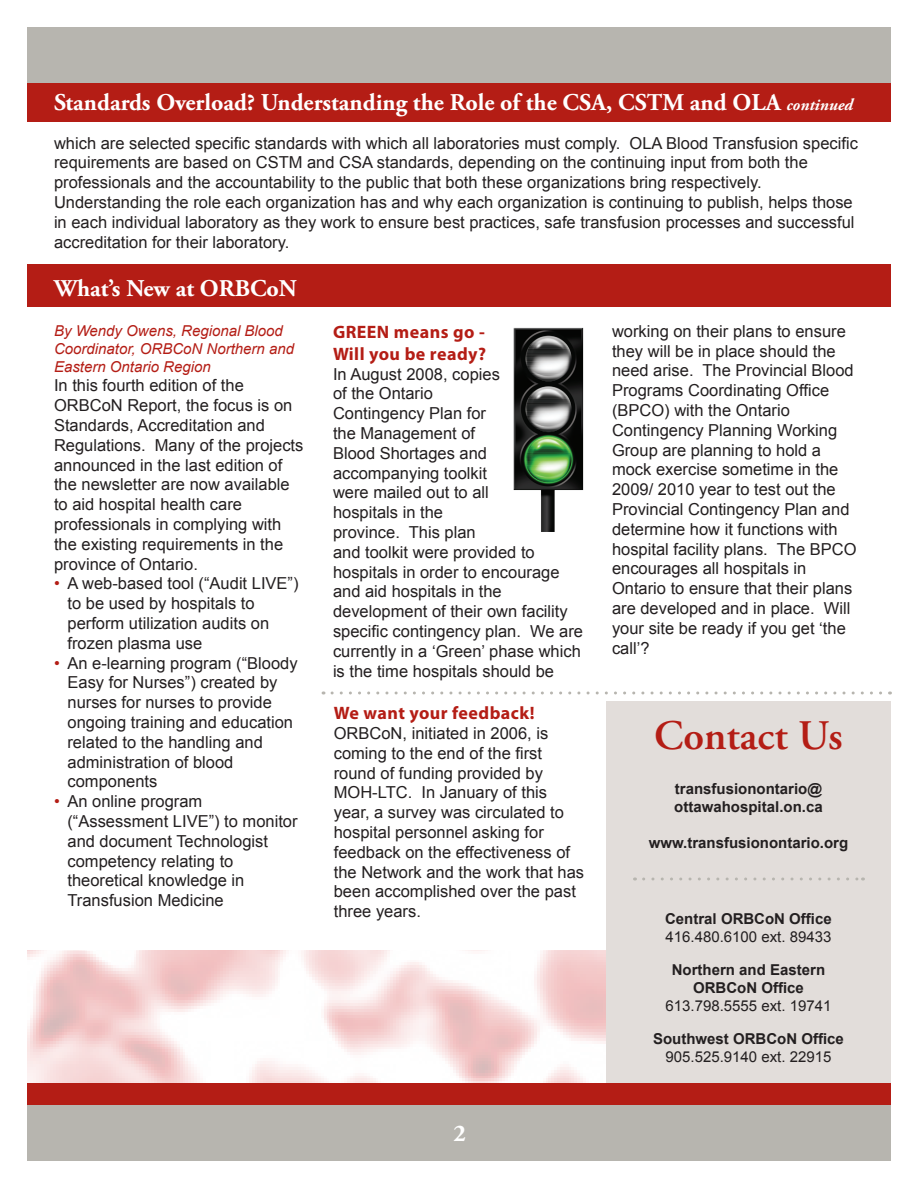
<style>
.page{position:relative;width:918px;height:1188px;background:#fff}
.page>*{position:absolute;margin:0;border:0;box-sizing:border-box;transform-origin:0 0}
.t1{font:600 42px "Adobe Garamond Pro";color:#b41d15}
.t2{font:700 24px "Adobe Garamond Pro";color:#fff}
.t3{font:700 18px/21.6px "Myriad Pro";letter-spacing:.025em;color:#b41d15}
.bullets{font:16.5px/19.8px "Arial";color:#231f20}
.t4{font:16.5px "Arial";color:#b41d15}
.t5{font:700 15px/18px "Arial";color:#231f20}
.t6{font:italic 15px/18px "Arial";color:#b41d15}
.t7{font:15px "Arial";color:#231f20}
.s1{font-style:italic;font-size:16.5px}
</style>
<div class="page">
<div style="left:606px;top:701px;width:285px;height:387px;background:#e2ddda"></div>
<img style="left:27px;top:950px;width:579px;height:134px">
<div style="left:27px;top:79px;width:864px;height:43px;background:#b41d15"></div>
<div style="left:27px;top:27px;width:864px;height:55px;background:#b7b5af"></div>
<div style="left:27px;top:1084px;width:864px;height:25px;background:#b41d15"></div>
<div style="left:27px;top:1106px;width:864px;height:55px;background:#b7b5af"></div>
<div style="left:27px;top:264px;width:864px;height:43px;background:#b41d15"></div>
<svg style="left:644px;top:878px;width:219px;height:2px"></svg>
<svg style="left:332px;top:691px;width:559px;height:3px"></svg>
<img style="left:513px;top:327px;width:71px;height:204px">
<p class="t2" style="left:54px;top:89px;width:801px">Standards Overload? Understanding the Role of the CSA, CSTM and OLA <span class="s1">continued</span></p>
<p class="bullets" style="left:54px;top:133px;width:805px">which are selected specific standards with which all laboratories must comply. OLA Blood Transfusion specific requirements are based on CSTM and CSA standards, depending on the continuing input from both the professionals and the accountability to the public that both these organizations bring respectively.</p>
<p class="bullets" style="left:54px;top:192px;width:802px;text-align:justify">Understanding the role each organization has and why each organization is continuing to publish, helps those in each individual laboratory as they work to ensure best practices, safe transfusion processes and successful accreditation for their laboratory.</p>
<p class="t2" style="left:54px;top:274px;width:244px">What’s New at ORBCoN</p>
<p class="t6" style="left:54px;top:321px;width:242px">By Wendy Owens, Regional Blood<br>Coordinator, ORBCoN Northern and<br>Eastern Ontario Region</p>
<p class="bullets" style="left:54px;top:376px;width:251px">In this fourth edition of the<br>ORBCoN Report, the focus is on<br>Standards, Accreditation and<br>Regulations. Many of the projects announced in the last edition of the newsletter are now available to aid hospital health care professionals in complying with the existing requirements in the province of Ontario.</p>
<p class="bullets" style="left:68px;top:574px;width:233px">A web-based tool (“Audit LIVE”) to be used by hospitals to perform utilization audits on frozen plasma use</p>
<p class="bullets" style="left:68px;top:653px;width:232px">An e-learning program (“Bloody<br>Easy for Nurses”) created by nurses for nurses to provide ongoing training and education related to the handling and administration of blood components</p>
<p class="bullets" style="left:68px;top:792px;width:232px">An online program (“Assessment LIVE”) to monitor and document Technologist competency relating to theoretical knowledge in<br>Transfusion Medicine</p>
<p class="t4" style="left:54px;top:574px;width:7px">•</p>
<p class="t4" style="left:54px;top:654px;width:7px">•</p>
<p class="t4" style="left:54px;top:792px;width:7px">•</p>
<p class="t3" style="left:333px;top:321px;width:155px">GREEN means go -<br>Will you be ready?</p>
<p class="bullets" style="left:333px;top:364px;width:252px">In August 2008, copies<br>of the Ontario<br>Contingency Plan for<br>the Management of<br>Blood Shortages and accompanying toolkit<br>were mailed out to all<br>hospitals in the<br>province. This plan<br>and toolkit were provided to hospitals in order to encourage and aid hospitals in the development of their own facility specific contingency plan. We are currently in a ‘Green’ phase which is the time hospitals should be</p>
<p class="t3" style="left:334px;top:702px;width:202px">We want your feedback!</p>
<p class="bullets" style="left:334px;top:723px;width:252px">ORBCoN, initiated in 2006, is coming to the end of the first round of funding provided by<br>MOH-LTC. In January of this year, a survey was circulated to hospital personnel asking for feedback on the effectiveness of the Network and the work that has been accomplished over the past three years.</p>
<p class="t2" style="left:454px;top:1119px;width:14px">2</p>
<p class="bullets" style="left:612px;top:321px;width:246px">working on their plans to ensure they will be in place should the need arise. The Provincial Blood<br>Programs Coordinating Office (BPCO) with the Ontario<br>Contingency Planning Working<br>Group are planning to hold a mock exercise sometime in the<br>2009/ 2010 year to test out the<br>Provincial Contingency Plan and determine how it functions with hospital facility plans. The BPCO encourages all hospitals in<br>Ontario to ensure that their plans are developed and in place. Will your site be ready if you get ‘the call’?</p>
<p class="t1" style="left:654px;top:711px;width:190px">Contact Us</p>
<p class="t5" style="left:674px;top:779px;width:150px">transfusionontario@ ottawahospital.on.ca</p>
<p class="t5" style="left:649px;top:833px;width:201px">www.transfusionontario.org</p>
<p class="t5" style="left:665px;top:910px;width:168px">Central ORBCoN Office</p>
<p class="t7" style="left:666px;top:929px;width:167px">416.480.6100 ext. 89433</p>
<p class="t5" style="left:672px;top:961px;width:155px;text-align:center">Northern and Eastern<br>ORBCoN Office</p>
<p class="t7" style="left:666px;top:998px;width:167px">613.798.5555 ext. 19741</p>
<p class="t5" style="left:653px;top:1030px;width:192px">Southwest ORBCoN Office</p>
<p class="t7" style="left:666px;top:1049px;width:167px">905.525.9140 ext. 22915</p>
</div>
